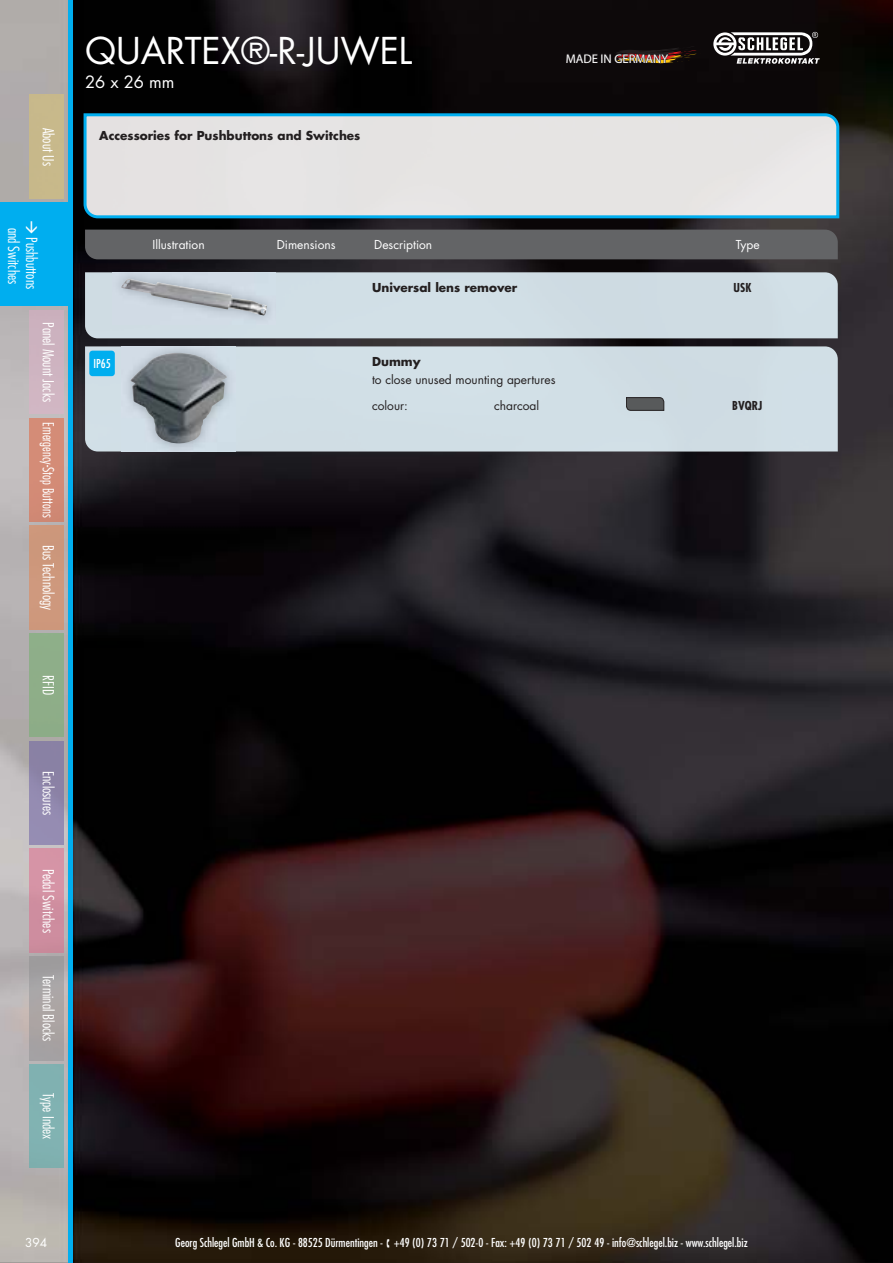
<style>
.page{position:relative;width:893px;height:1263px;background:#fff}
.page>*{position:absolute;margin:0;border:0;box-sizing:border-box;transform-origin:0 0}
.t1{font:36px "Futura Std";color:#fff}
.t2{font:16.5px "Futura Std";color:#fff}
.t3{font:300 condensed 15px/18px "Futura Std";color:#fff}
.t4{font:300 condensed 15px "Futura Std";color:#fff;scale:.92 1}
.t5{font:12.6px "Myriad Pro";color:#fff}
.t6{font:condensed 12px "Futura Std";color:#fff}
.t7{font:700 12px "Futura Std";color:#231f20}
.t8{font:12px "Futura Std";color:#231f20}
.t9{font:12px "Futura Std";color:#fff}
.t10{font:700 condensed 12px "Futura Std";color:#231f20}
</style>
<div class="page">
<img style="left:0;top:0;width:893px;height:1263px">
<div style="left:0;top:202px;width:68px;height:104px;background:#00aeef"></div>
<img style="left:30px;top:957px;width:34px;height:103px">
<div style="left:30px;top:741px;width:34px;height:104px;background:#8f87ac"></div>
<div style="left:30px;top:1064px;width:34px;height:104px;background:#80b1b1"></div>
<div style="left:30px;top:526px;width:34px;height:103px;background:#ce987c"></div>
<div style="left:30px;top:310px;width:34px;height:104px;background:#ceb3c0"></div>
<div style="left:30px;top:849px;width:34px;height:103px;background:#d08fa0"></div>
<div style="left:30px;top:418px;width:34px;height:104px;background:#d48c77"></div>
<hr style="left:68px;top:0;width:4px;height:1263px;background:#00aeef">
<div style="left:30px;top:95px;width:34px;height:103px;background:#c8b98b"></div>
<div style="left:30px;top:634px;width:34px;height:103px;background:#8eae88"></div>
<svg style="left:566px;top:46px;width:135px;height:21px;background:#221510"></svg>
<svg style="left:713px;top:32px;width:107px;height:32px"></svg>
<div style="left:85px;top:230px;width:753px;height:29px;background:#636466"></div>
<svg style="left:82px;top:112px;width:759px;height:108px;background:#d0d9dd"></svg>
<div style="left:85px;top:272px;width:753px;height:66px;background:#d0dee6"></div>
<img style="left:112px;top:269px;width:164px;height:56px">
<img style="left:121px;top:279px;width:146px;height:37px">
<div style="left:85px;top:346px;width:753px;height:106px;background:#d1dfe6"></div>
<div style="left:89px;top:351px;width:26px;height:25px;background:#00aeef;border-radius:3px"></div>
<img style="left:121px;top:343px;width:115px;height:110px">
<img style="left:121px;top:346px;width:115px;height:106px">
<img style="left:130px;top:353px;width:97px;height:91px">
<svg style="left:626px;top:398px;width:38px;height:12px"></svg>
<p class="t3" style="left:57px;top:128px;width:40px;rotate:90deg">About Us</p>
<p class="t3" style="left:40px;top:228px;width:63px;text-indent:10px;rotate:90deg">Pushbuttons and Switches</p>
<p class="t3" style="left:57px;top:322px;width:81px;rotate:90deg">Panel Mount Jacks</p>
<p class="t4" style="left:55px;top:422px;width:105px;rotate:90deg">Emergency-Stop Buttons</p>
<p class="t3" style="left:57px;top:545px;width:67px;rotate:90deg">Bus Technology</p>
<p class="t3" style="left:57px;top:675px;width:21px;rotate:90deg">RFID</p>
<h1 class="t1" style="left:85px;top:34px;width:329px">QUARTEX®-R-JUWEL</h1>
<h2 class="t2" style="left:85px;top:74px;width:91px">26 x 26 mm</h2>
<p class="t7" style="left:99px;top:130px;width:263px">Accessories for Pushbuttons and Switches</p>
<p class="t5" style="left:566px;top:54px;width:104px">MADE IN GERMANY</p>
<p class="t9" style="left:152px;top:239px;width:54px">Illustration</p>
<p class="t9" style="left:277px;top:239px;width:60px">Dimensions</p>
<p class="t9" style="left:374px;top:239px;width:60px">Description</p>
<p class="t9" style="left:736px;top:239px;width:26px">Type</p>
<p class="t7" style="left:372px;top:282px;width:147px">Universal lens remover</p>
<p class="t10" style="left:733px;top:281px;width:19px">USK</p>
<p class="t6" style="left:94px;top:358px;width:19px">IP65</p>
<p class="t7" style="left:372px;top:356px;width:50px">Dummy</p>
<p class="t8" style="left:372px;top:374px;width:185px">to close unused mounting apertures</p>
<p class="t8" style="left:372px;top:400px;width:37px">colour:</p>
<p class="t8" style="left:494px;top:400px;width:47px">charcoal</p>
<p class="t10" style="left:732px;top:399px;width:32px">BVQRJ</p>
<p class="t3" style="left:57px;top:771px;width:46px;rotate:90deg">Enclosures</p>
<p class="t3" style="left:57px;top:869px;width:66px;rotate:90deg">Pedal Switches</p>
<p class="t3" style="left:57px;top:975px;width:68px;rotate:90deg">Terminal Blocks</p>
<p class="t3" style="left:57px;top:1093px;width:47px;rotate:90deg">Type Index</p>
<p class="t9" style="left:25px;top:1237px;width:24px">394</p>
<p class="t6" style="left:175px;top:1237px;width:574px">Georg Schlegel GmbH &amp; Co. KG - 88525 Dürmentingen - ▪ +49 (0) 73 71 / 502-0 - Fax: +49 (0) 73 71 / 502 49 - info@schlegel.biz - www.schlegel.biz</p>
</div>
